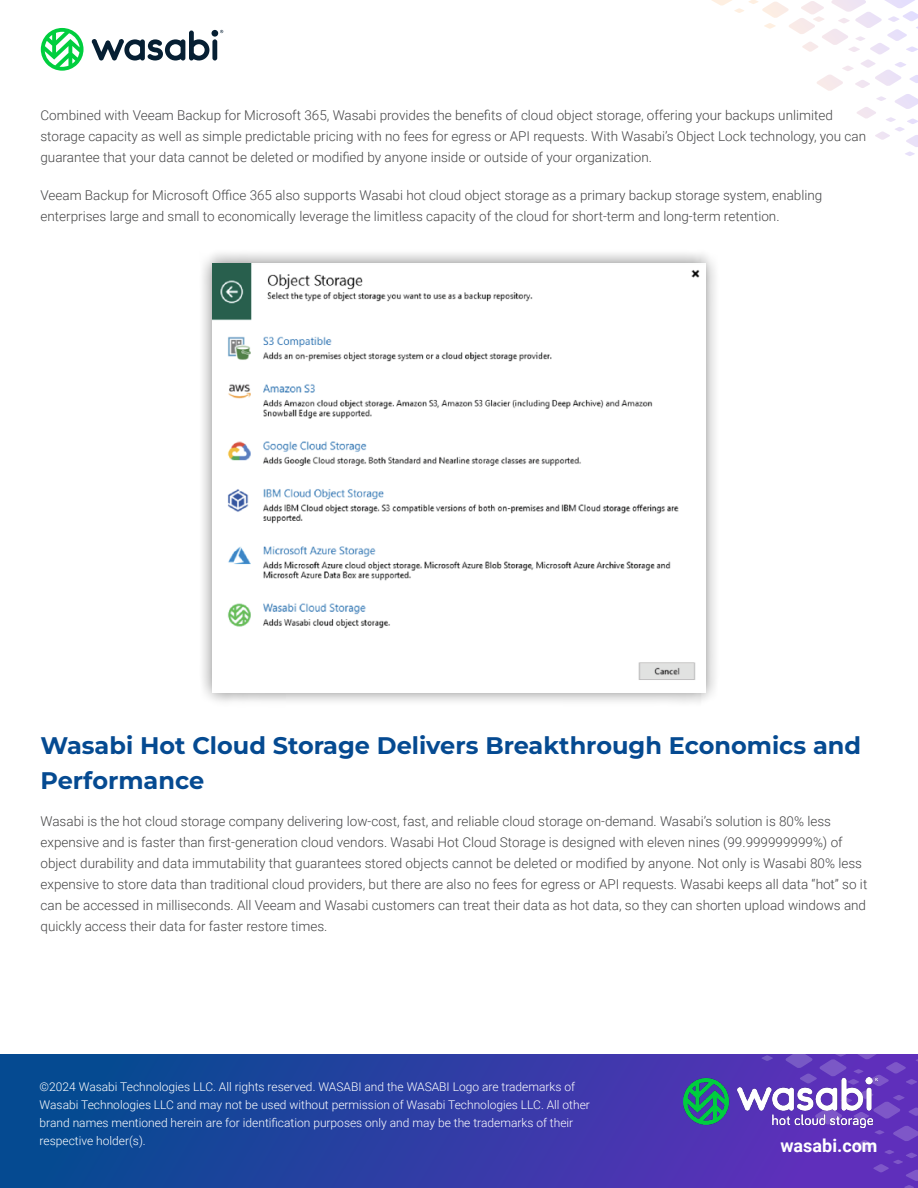
<style>
.page{position:relative;width:918px;height:1188px;background:#fff}
.page>*{position:absolute;margin:0;border:0;box-sizing:border-box;transform-origin:0 0}
.t1{font:700 24px/34.5px "Montserrat";color:#054a91}
.t2{font:700 18px "Roboto";color:#fff}
.t3{font:300 13.5px/21px "Roboto";color:#454546}
.t4{font:300 12px/18px "Roboto";color:#fff}
</style>
<div class="page">
<svg style="left:0;top:1054px;width:785px;height:134px;background:#293fa1"></svg>
<svg style="left:761px;top:1055px;width:12px;height:6px"></svg>
<svg style="left:785px;top:1054px;width:133px;height:134px;background:#6235bc"></svg>
<img style="left:683px;top:1077px;width:195px;height:50px">
<svg style="left:41px;top:28px;width:43px;height:43px"></svg>
<div style="left:212px;top:39px;width:5px;height:22px;background:#061f33;border-radius:2px"></div>
<div style="left:212px;top:30px;width:6px;height:7px;background:#061f33;border-radius:50%"></div>
<svg style="left:92px;top:30px;width:117px;height:31px"></svg>
<svg style="left:712px;top:0;width:206px;height:156px"></svg>
<div style="left:197px;top:248px;width:524px;height:459px;background:#000;opacity:.5"></div>
<img style="left:213px;top:263px;width:492px;height:429px">
<p class="t3" style="left:40px;top:104px;width:827px">Combined with Veeam Backup for Microsoft 365, Wasabi provides the benefits of cloud object storage, offering your backups unlimited storage capacity as well as simple predictable pricing with no fees for egress or API requests. With Wasabi’s Object Lock technology, you can guarantee that your data cannot be deleted or modified by anyone inside or outside of your organization.</p>
<p class="t3" style="left:40px;top:184px;width:783px">Veeam Backup for Microsoft Office 365 also supports Wasabi hot cloud object storage as a primary backup storage system, enabling enterprises large and small to economically leverage the limitless capacity of the cloud for short-term and long-term retention.</p>
<h1 class="t1" style="left:40px;top:727px;width:822px">Wasabi Hot Cloud Storage Delivers Breakthrough Economics and<br>Performance</h1>
<p class="t3" style="left:40px;top:810px;width:828px">Wasabi is the hot cloud storage company delivering low-cost, fast, and reliable cloud storage on-demand. Wasabi’s solution is 80% less expensive and is faster than first-generation cloud vendors. Wasabi Hot Cloud Storage is designed with eleven nines (99.999999999%) of object durability and data immutability that guarantees stored objects cannot be deleted or modified by anyone. Not only is Wasabi 80% less expensive to store data than traditional cloud providers, but there are also no fees for egress or API requests. Wasabi keeps all data “hot” so it can be accessed in milliseconds. All Veeam and Wasabi customers can treat their data as hot data, so they can shorten upload windows and quickly access their data for faster restore times.</p>
<p class="t4" style="left:40px;top:1077px;width:552px">©2024 Wasabi Technologies LLC. All rights reserved. WASABI and the WASABI Logo are trademarks of Wasabi Technologies LLC and may not be used without permission of Wasabi Technologies LLC. All other brand names mentioned herein are for identification purposes only and may be the trademarks of their respective holder(s).</p>
<h2 class="t2" style="left:780px;top:1133px;width:99px">wasabi.com</h2>
</div>
